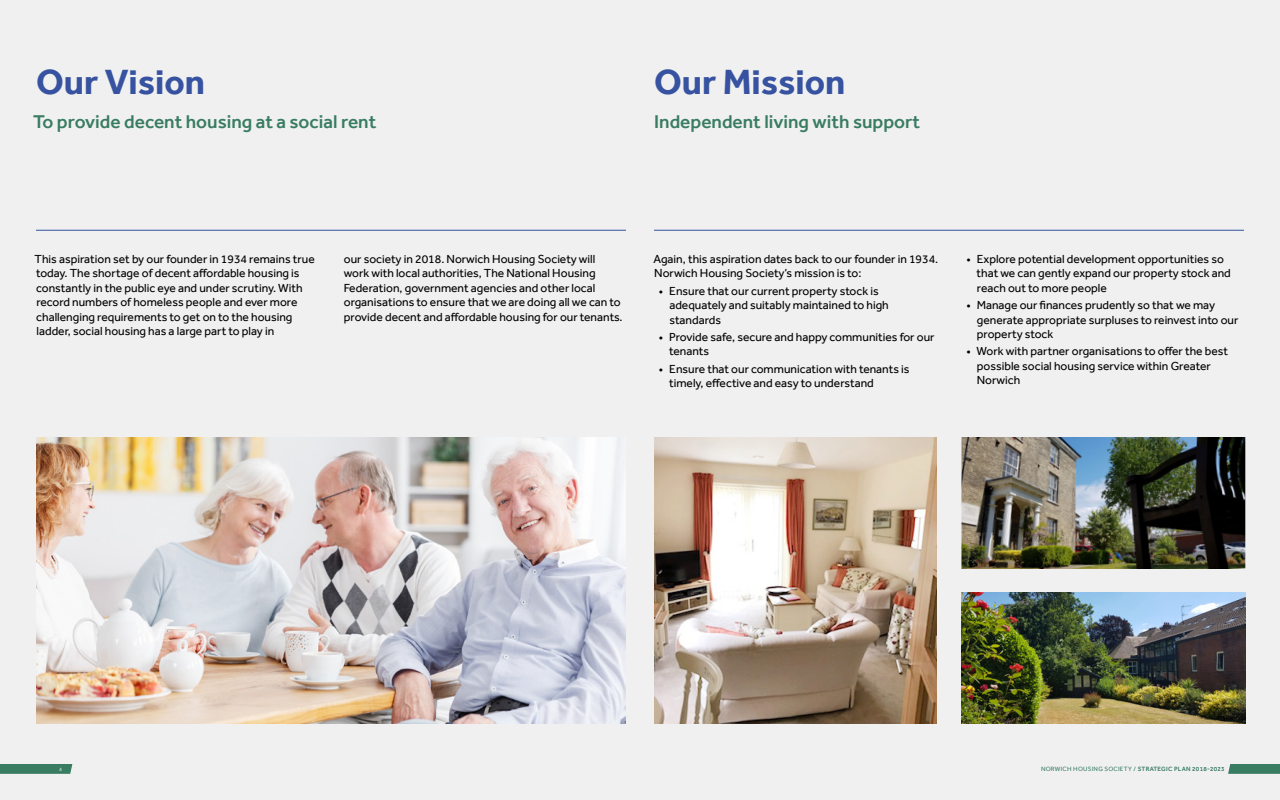
<style>
.page{position:relative;width:1280px;height:800px;background:#f0f0f0}
.page>*{position:absolute;margin:0;border:0;box-sizing:border-box;transform-origin:0 0}
.t1{font:700 36px "Effra";color:#3652a0}
.t2{font:500 19px "Effra";color:#387c62}
.t3{font:12px/14.4px "Effra";color:#000}
.t4{font:6.4px "Effra";letter-spacing:.04em;color:#387c62}
.t5{font:5.2px "Effra";color:#f0f0f0}
.s1{font-weight:500}
</style>
<div class="page">
<svg style="left:1228px;top:764px;width:52px;height:10px"></svg>
<svg style="left:0;top:764px;width:72px;height:10px"></svg>
<hr style="left:36px;top:230px;width:590px;height:1px;background:#3652a0">
<hr style="left:654px;top:230px;width:590px;height:1px;background:#3652a0">
<img style="left:36px;top:437px;width:590px;height:287px">
<img style="left:654px;top:437px;width:282px;height:287px">
<img style="left:962px;top:437px;width:283px;height:287px">
<div style="left:950px;top:569px;width:307px;height:23px;background:#f0f0f0"></div>
<h1 class="t1" style="left:36px;top:60px;width:171px">Our Vision</h1>
<h2 class="t2" style="left:33px;top:111px;width:345px">To provide decent housing at a social rent</h2>
<h1 class="t1" style="left:654px;top:60px;width:193px">Our Mission</h1>
<h2 class="t2" style="left:654px;top:111px;width:267px">Independent living with support</h2>
<p class="t3" style="left:35px;top:252px;width:282px">This aspiration set by our founder in 1934 remains true today. The shortage of decent affordable housing is constantly in the public eye and under scrutiny. With record numbers of homeless people and ever more challenging requirements to get on to the housing ladder, social housing has a large part to play in</p>
<p class="t3" style="left:344px;top:252px;width:280px">our society in 2018. Norwich Housing Society will work with local authorities, The National Housing Federation, government agencies and other local organisations to ensure that we are doing all we can to provide decent and affordable housing for our tenants.</p>
<p class="t3" style="left:654px;top:252px;width:286px">Again, this aspiration dates back to our founder in 1934.<br>Norwich Housing Society’s mission is to:</p>
<p class="t3" style="left:669px;top:283px;width:221px;text-indent:-10px">• Ensure that our current property stock is adequately and suitably maintained to high standards</p>
<p class="t3" style="left:669px;top:330px;width:267px;text-indent:-10px">• Provide safe, secure and happy communities for our tenants</p>
<p class="t3" style="left:669px;top:361px;width:242px;text-indent:-10px">• Ensure that our communication with tenants is timely, effective and easy to understand</p>
<p class="t3" style="left:977px;top:252px;width:256px;text-indent:-10px">• Explore potential development opportunities so that we can gently expand our property stock and reach out to more people</p>
<p class="t3" style="left:977px;top:298px;width:263px;text-indent:-10px">• Manage our finances prudently so that we may generate appropriate surpluses to reinvest into our property stock</p>
<p class="t3" style="left:977px;top:344px;width:253px;text-indent:-10px">• Work with partner organisations to offer the best possible social housing service within Greater<br>Norwich</p>
<p class="t5" style="left:59px;top:766px;width:4px">4</p>
<p class="t4" style="left:1041px;top:765px;width:185px">NORWICH HOUSING SOCIETY / <span class="s1">STRATEGIC PLAN 2018-2023</span></p>
</div>
